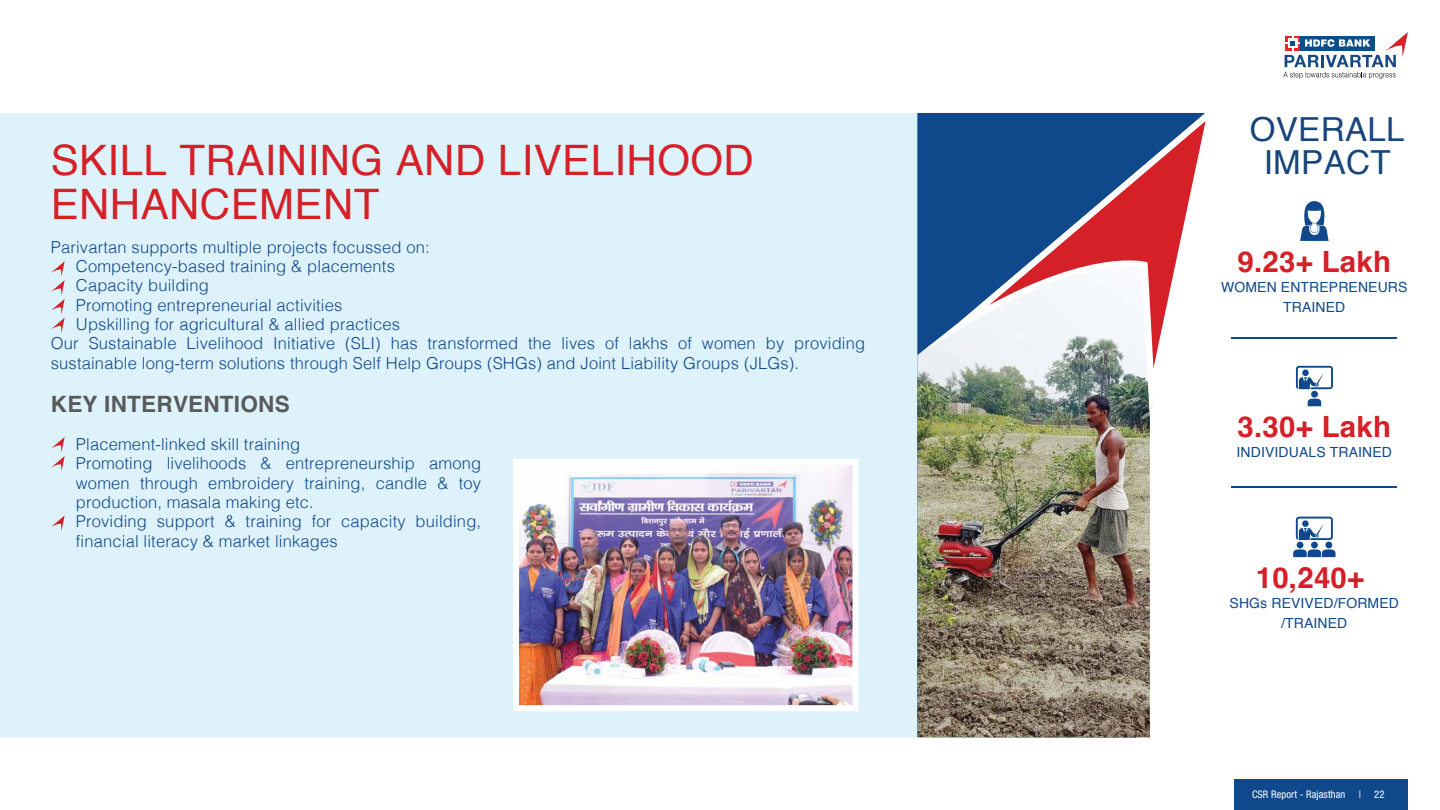
<style>
.page{position:relative;width:1440px;height:810px;background:#fff}
.page>*{position:absolute;margin:0;border:0;box-sizing:border-box;transform-origin:0 0}
.t1{font:42px/44.4px "Helvetica";letter-spacing:.01em;color:#d62027}
.t2{font:33.15px/32.7px "Helvetica";letter-spacing:.01em;color:#17467c;text-align:center}
.t3{font:700 29.33px "Helvetica";letter-spacing:.01em;color:#d62027}
.t4{font:700 22.5px "Helvetica";letter-spacing:.01em;color:#585a5b}
.t5{font:300 16.5px/19.3px "Helvetica";letter-spacing:.01em;color:#10498b}
.t6{font:13.95px/20px "Helvetica";letter-spacing:.01em;color:#10498b;text-align:center}
.t7{font:condensed 10.5px "Helvetica Neue LT Std";letter-spacing:.01em;color:#fff}
</style>
<div class="page">
<div style="left:0;top:113px;width:917px;height:624px;background:#def2fb"></div>
<svg style="left:51px;top:261px;width:14px;height:72px"></svg>
<svg style="left:51px;top:515px;width:14px;height:16px"></svg>
<svg style="left:51px;top:437px;width:14px;height:34px"></svg>
<svg style="left:1293px;top:517px;width:43px;height:40px"></svg>
<img style="left:520px;top:466px;width:332px;height:238px">
<div style="left:513px;top:459px;width:346px;height:252px;border:6px solid #fff"></div>
<hr style="left:1231px;top:337px;width:166px;height:2px;background:#10498b">
<hr style="left:1231px;top:486px;width:166px;height:2px;background:#10498b">
<svg style="left:1300px;top:201px;width:29px;height:40px"></svg>
<div style="left:1311px;top:391px;width:7px;height:7px;background:#10498b;border-radius:50%"></div>
<svg style="left:1296px;top:366px;width:37px;height:23px"></svg>
<svg style="left:1308px;top:399px;width:13px;height:7px"></svg>
<img style="left:917px;top:416px;width:233px;height:321px">
<img style="left:917px;top:398px;width:236px;height:18px">
<svg style="left:896px;top:113px;width:310px;height:285px"></svg>
<svg style="left:1283px;top:32px;width:125px;height:47px"></svg>
<div style="left:1234px;top:779px;width:173px;height:31px;background:#10498b"></div>
<h1 class="t1" style="left:51px;top:139px;width:705px">SKILL TRAINING AND LIVELIHOOD<br>ENHANCEMENT</h1>
<p class="t5" style="left:51px;top:236px;width:380px">Parivartan supports multiple projects focussed on:</p>
<p class="t5" style="left:76px;top:255px;width:321px">Competency-based training &amp; placements</p>
<p class="t5" style="left:76px;top:275px;width:134px">Capacity building</p>
<p class="t5" style="left:76px;top:294px;width:268px">Promoting entrepreneurial activities</p>
<p class="t5" style="left:76px;top:313px;width:326px">Upskilling for agricultural &amp; allied practices</p>
<p class="t5" style="left:51px;top:333px;width:816px">Our Sustainable Livelihood Initiative (SLI) has transformed the lives of lakhs of women by providing</p>
<p class="t5" style="left:51px;top:352px;width:750px">sustainable long-term solutions through Self Help Groups (SHGs) and Joint Liability Groups (JLGs).</p>
<h3 class="t4" style="left:51px;top:390px;width:240px">KEY INTERVENTIONS</h3>
<p class="t5" style="left:76px;top:434px;width:407px">Placement-linked skill training<br>Promoting livelihoods &amp; entrepreneurship among women through embroidery training, candle &amp; toy production, masala making etc.<br>Providing support &amp; training for capacity building, financial literacy &amp; market linkages</p>
<h2 class="t2" style="left:1250px;top:114px;width:157px">OVERALL<br>IMPACT</h2>
<h3 class="t3" style="left:1238px;top:244px;width:155px">9.23+ Lakh</h3>
<p class="t6" style="left:1221px;top:278px;width:188px">WOMEN ENTREPRENEURS<br>TRAINED</p>
<h3 class="t3" style="left:1238px;top:409px;width:155px">3.30+ Lakh</h3>
<p class="t6" style="left:1237px;top:443px;width:157px">INDIVIDUALS TRAINED</p>
<h3 class="t3" style="left:1256px;top:560px;width:110px">10,240+</h3>
<p class="t6" style="left:1230px;top:593px;width:171px">SHGs REVIVED/FORMED /TRAINED</p>
<p class="t7" style="left:1252px;top:788px;width:95px">CSR Report - Rajasthan</p>
<p class="t7" style="left:1359px;top:788px;width:4px">|</p>
<p class="t7" style="left:1374px;top:788px;width:12px">22</p>
</div>
